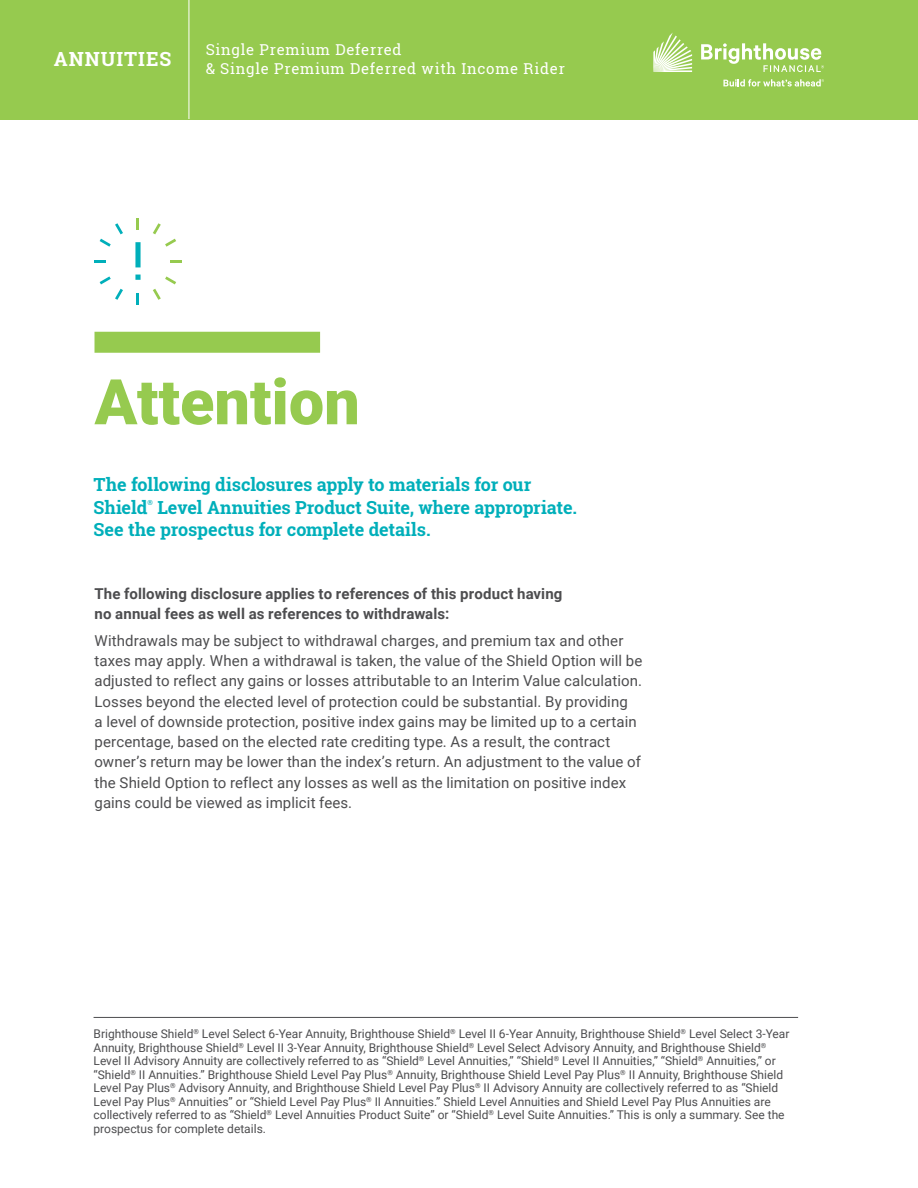
<style>
.page{position:relative;width:918px;height:1188px;background:#fff}
.page>*{position:absolute;margin:0;border:0;box-sizing:border-box;transform-origin:0 0}
.Headline_42pt_Vertical{font:900 63px "Roboto";color:#96ca4f}
.Category_9_18{font:700 19.5px "Roboto Slab";letter-spacing:.05em;color:#fff}
.Body_10_13_5{font:700 18px/22.5px "Roboto Slab";letter-spacing:-.01em;color:#00afba}
.Body_10_13_5-2{font:15px/20.2px "Roboto";letter-spacing:.005em;color:#4d4d4f}
.t1{font:700 15px/20.2px "Roboto";letter-spacing:.005em;color:#4d4d4f}
.Category_9_18-2{font:15px/18.8px "Roboto Slab";letter-spacing:.05em;color:#fff}
.t2{font:12px/13.5px "Roboto";color:#4d4d4f}
.Body_10_13_5-3{font:700 7.05px "Roboto Slab";color:#00afba}
</style>
<div class="page">
<div style="left:95px;top:332px;width:225px;height:21px;background:#96ca4f"></div>
<svg style="left:135px;top:242px;width:6px;height:38px"></svg>
<svg style="left:137px;top:218px;width:2px;height:11px"></svg>
<svg style="left:100px;top:223px;width:23px;height:24px"></svg>
<svg style="left:95px;top:260px;width:11px;height:3px"></svg>
<svg style="left:100px;top:276px;width:23px;height:24px"></svg>
<svg style="left:137px;top:294px;width:2px;height:11px"></svg>
<svg style="left:153px;top:276px;width:23px;height:24px"></svg>
<svg style="left:170px;top:260px;width:11px;height:3px"></svg>
<svg style="left:153px;top:223px;width:23px;height:24px"></svg>
<div style="left:0;top:0;width:918px;height:119px;background:#96ca4f"></div>
<hr style="left:189px;top:0;width:1px;height:119px;background:#fff">
<svg style="left:653px;top:33px;width:39px;height:39px"></svg>
<svg style="left:723px;top:79px;width:101px;height:8px"></svg>
<svg style="left:701px;top:43px;width:123px;height:29px"></svg>
<hr style="left:94px;top:1017px;width:704px;height:1px;background:#4d4d4f">
<p class="Category_9_18" style="left:54px;top:46px;width:119px">ANNUITIES</p>
<p class="Category_9_18-2" style="left:206px;top:40px;width:361px">Single Premium Deferred<br>&amp; Single Premium Deferred with Income Rider</p>
<p class="Headline_42pt_Vertical" style="left:94px;top:358px;width:267px">Attention</p>
<p class="Body_10_13_5" style="left:94px;top:473px;width:439px">The following disclosures apply to materials for our<br>Shield</p>
<p class="Body_10_13_5-3" style="left:148px;top:497px;width:7px">®</p>
<p class="Body_10_13_5" style="left:94px;top:496px;width:485px;text-indent:64px">Level Annuities Product Suite, where appropriate.<br>See the prospectus for complete details.</p>
<p class="t1" style="left:94px;top:582px;width:470px">The following disclosure applies to references of this product having no annual fees as well as references to withdrawals:</p>
<p class="Body_10_13_5-2" style="left:94px;top:630px;width:549px">Withdrawals may be subject to withdrawal charges, and premium tax and other taxes may apply. When a withdrawal is taken, the value of the Shield Option will be adjusted to reflect any gains or losses attributable to an Interim Value calculation.<br>Losses beyond the elected level of protection could be substantial. By providing<br>a level of downside protection, positive index gains may be limited up to a certain percentage, based on the elected rate crediting type. As a result, the contract owner’s return may be lower than the index’s return. An adjustment to the value of the Shield Option to reflect any losses as well as the limitation on positive index gains could be viewed as implicit fees.</p>
<p class="t2" style="left:94px;top:1027px;width:697px">Brighthouse Shield<sup>®</sup> Level Select 6-Year Annuity, Brighthouse Shield<sup>®</sup> Level II 6-Year Annuity, Brighthouse Shield<sup>®</sup> Level Select 3-Year Annuity, Brighthouse Shield<sup>®</sup> Level II 3-Year Annuity, Brighthouse Shield<sup>®</sup> Level Select Advisory Annuity, and Brighthouse Shield<sup>® </sup>Level II Advisory Annuity are collectively referred to as “Shield<sup>®</sup> Level Annuities,” “Shield<sup>®</sup> Level II Annuities,” “Shield<sup>®</sup> Annuities,” or “Shield<sup>®</sup> II Annuities.” Brighthouse Shield Level Pay Plus<sup>®</sup> Annuity, Brighthouse Shield Level Pay Plus<sup>®</sup> II Annuity, Brighthouse Shield Level Pay Plus<sup>®</sup> Advisory Annuity, and Brighthouse Shield Level Pay Plus<sup>®</sup> II Advisory Annuity are collectively referred to as “Shield Level Pay Plus<sup>®</sup> Annuities” or “Shield Level Pay Plus<sup>®</sup> II Annuities.” Shield Level Annuities and Shield Level Pay Plus Annuities are collectively referred to as “Shield<sup>®</sup> Level Annuities Product Suite” or “Shield<sup>®</sup> Level Suite Annuities.” This is only a summary. See the prospectus for complete details.</p>
</div>
